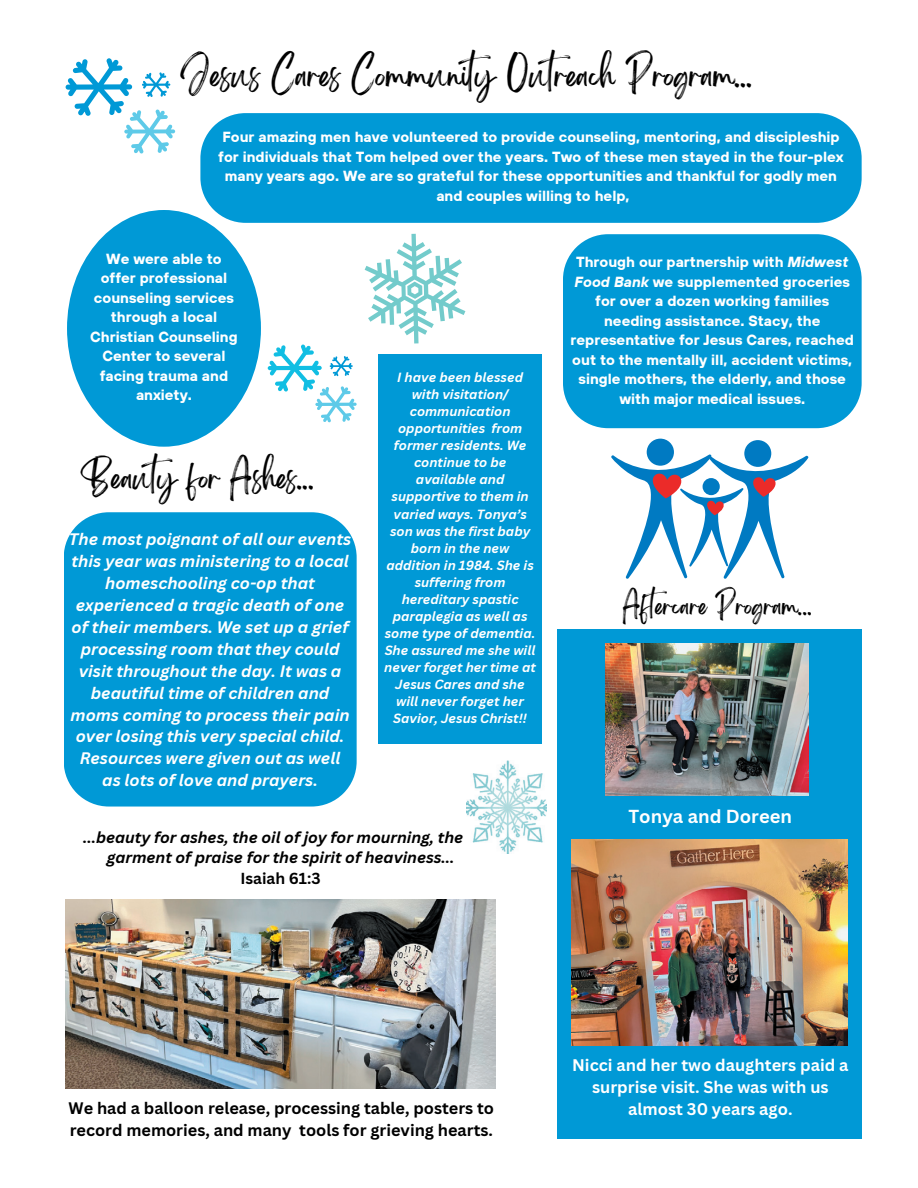
<style>
.page{position:relative;width:918px;height:1188px;background:#fff}
.page>*{position:absolute;margin:0;border:0;box-sizing:border-box;transform-origin:0 0}
.t1{font:27.6px "Brightwall";color:#000}
.t2{font:26.55px "Brightwall";color:#000}
.t3{font:21px "Brightwall";color:#000}
.t4{font:700 18.3px "Canva Sans";color:#fff}
.t5{font:700 16.35px/21.9px "Canva Sans";color:#fff;text-align:center}
.t6{font:italic 700 16.2px/21.9px "Canva Sans";color:#fff;text-align:center}
.t7{font:700 16.2px/21.9px "Canva Sans";color:#000}
.t8{font:italic 700 15.6px/20.7px "Canva Sans";color:#000}
.t9{font:700 15.6px "Canva Sans";color:#000}
.t10{font:700 14.55px/19.5px "TT Hoves";color:#fff;text-align:center}
.t11{font:italic 700 13.05px/17.1px "Canva Sans";color:#fff;text-align:center}
.s1{font-style:italic}
</style>
<div class="page">
<svg style="left:66px;top:58px;width:109px;height:95px"></svg>
<svg style="left:67px;top:210px;width:194px;height:237px;fill:#0099d6"></svg>
<svg style="left:365px;top:234px;width:100px;height:109px"></svg>
<div style="left:563px;top:234px;width:299px;height:194px;background:#0099d6"></div>
<div style="left:647px;top:439px;width:27px;height:27px;background:#007ac2;border-radius:50%"></div>
<div style="left:744px;top:440px;width:27px;height:27px;background:#007ac2;border-radius:50%"></div>
<svg style="left:611px;top:454px;width:198px;height:125px"></svg>
<svg style="left:268px;top:344px;width:89px;height:78px"></svg>
<img style="left:66px;top:900px;width:430px;height:189px">
<div style="left:379px;top:354px;width:163px;height:390px;background:#0099d6"></div>
<div style="left:557px;top:630px;width:305px;height:509px;background:#0099d6"></div>
<img style="left:606px;top:643px;width:203px;height:152px">
<div style="left:64px;top:512px;width:293px;height:295px;background:#0099d6"></div>
<img style="left:467px;top:761px;width:79px;height:92px">
<img style="left:572px;top:839px;width:275px;height:206px">
<div style="left:200px;top:113px;width:662px;height:110px;background:#0099d6"></div>
<h1 class="t1" style="left:180px;top:65px;width:574px">Jesus Cares Community Outreach Program...</h1>
<p class="t10" style="left:218px;top:127px;width:627px">Four amazing men have volunteered to provide counseling, mentoring, and discipleship for individuals that Tom helped over the years. Two of these men stayed in the four-plex many years ago. We are so grateful for these opportunities and thankful for godly men and couples willing to help,</p>
<p class="t10" style="left:90px;top:248px;width:149px">We were able to offer professional counseling services through a local<br>Christian Counseling<br>Center to several facing trauma and anxiety.</p>
<p class="t10" style="left:571px;top:252px;width:285px">Through our partnership with <span class="s1">Midwest Food Bank</span> we supplemented groceries for over a dozen working families needing assistance. Stacy, the representative for Jesus Cares, reached out to the mentally ill, accident victims, single mothers, the elderly, and those with major medical issues.</p>
<p class="t11" style="left:384px;top:369px;width:153px">I have been blessed with visitation/ communication opportunities from former residents. We continue to be available and supportive to them in varied ways. Tonya’s son was the first baby born in the new addition in 1984. She is suffering from hereditary spastic paraplegia as well as some type of dementia.<br>She assured me she will never forget her time at<br>Jesus Cares and she will never forget her<br>Savior, Jesus Christ!!</p>
<h2 class="t2" style="left:81px;top:468px;width:236px">Beauty for Ashes...</h2>
<p class="t6" style="left:69px;top:529px;width:284px">The most poignant of all our events this year was ministering to a local homeschooling co-op that experienced a tragic death of one of their members. We set up a grief processing room that they could visit throughout the day. It was a beautiful time of children and moms coming to process their pain over losing this very special child.<br>Resources were given out as well as lots of love and prayers.</p>
<h3 class="t3" style="left:623px;top:599px;width:191px">Aftercare Program...</h3>
<p class="t8" style="left:107px;top:827px;width:358px;text-indent:-24px">...beauty for ashes, the oil of joy for mourning, the garment of praise for the spirit of heaviness...</p>
<p class="t9" style="left:240px;top:869px;width:82px">Isaiah 61:3</p>
<p class="t7" style="left:69px;top:1097px;width:427px">We had a balloon release, processing table, posters to record memories, and many tools for grieving hearts.</p>
<p class="t4" style="left:628px;top:805px;width:165px">Tonya and Doreen</p>
<p class="t5" style="left:572px;top:1054px;width:278px">Nicci and her two daughters paid a surprise visit. She was with us almost 30 years ago.</p>
</div>
